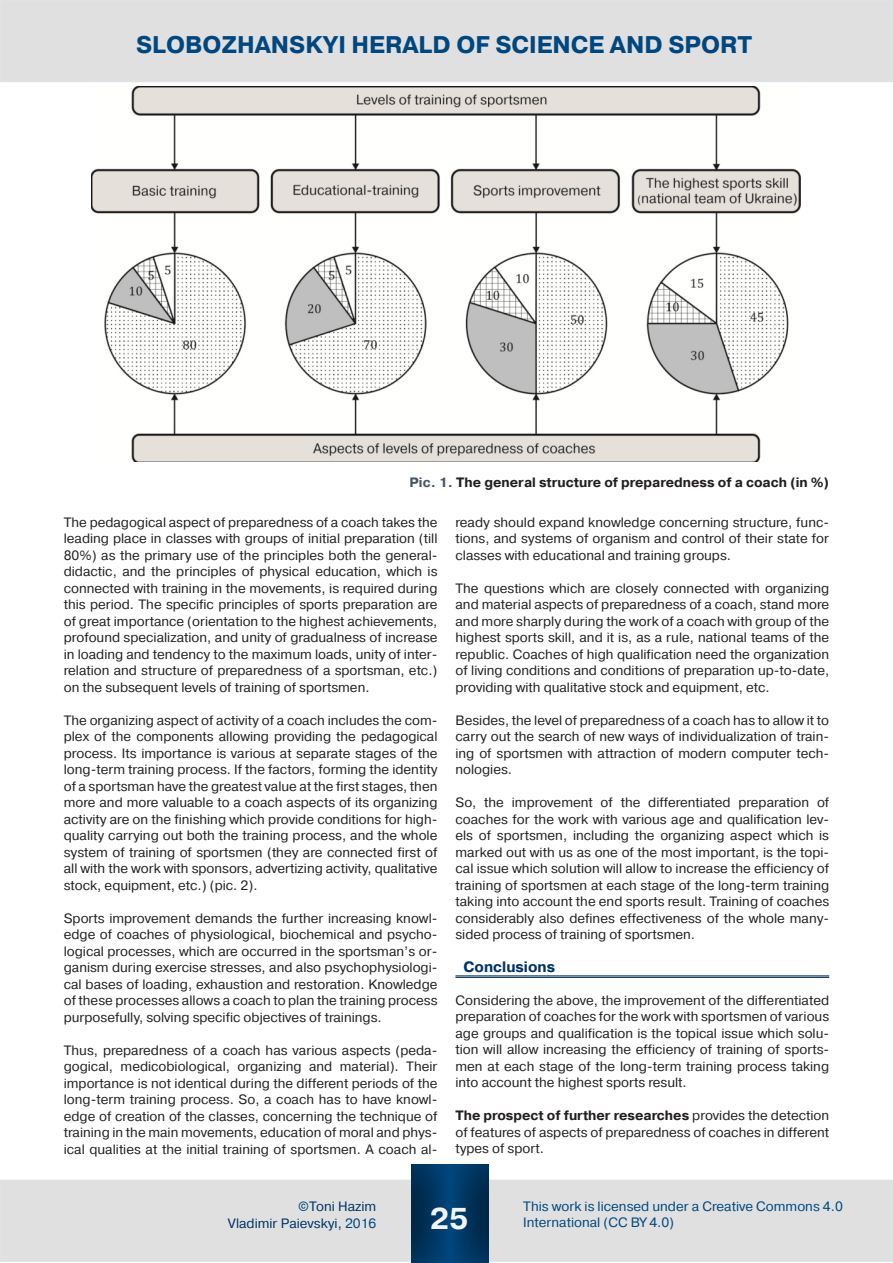
<style>
.page{position:relative;width:893px;height:1263px;background:#fff}
.page>*{position:absolute;margin:0;border:0;box-sizing:border-box;transform-origin:0 0}
.t1{font:700 30px "Pragmatica C";color:#f3f4f4}
.t2{font:700 24px "Pragmatica C";color:#00477f}
.Обычный__веб__Знак{font:700 15px "Pragmatica C";color:#036}
.Обычный{font:13.5px/16.5px "Pragmatica C";color:#231f20;text-align:justify}
.t3{font:13.5px/16.2px "Pragmatica C";color:#00477f}
.Обычный-2{font:700 13.5px "Pragmatica C";color:#231f20}
.Основной_текст1{font:13.5px "Pragmatica C";color:#036}
.s1{color:#44546a}
.s2{font-weight:700}
.s3{color:#00477f}
</style>
<div class="page">
<div style="left:1px;top:1180px;width:891px;height:81px;background:#e0e0e0"></div>
<div style="left:0;top:1180px;width:893px;height:82px;border:2px solid #e1e2e4"></div>
<svg style="left:411px;top:1164px;width:81px;height:99px;background:#083c66"></svg>
<div style="left:1px;top:1px;width:891px;height:80px;background:#e0e0e0"></div>
<div style="left:0;top:0;width:893px;height:82px;border:2px solid #e1e2e4"></div>
<img style="left:92px;top:87px;width:709px;height:375px">
<hr style="left:455px;top:975px;width:374px;height:1px;background:#036">
<hr style="left:455px;top:977px;width:374px;height:1px;background:#036">
<h2 class="t2" style="left:136px;top:32px;width:618px">Slobozhanskyi herald of science and sport</h2>
<p class="Обычный-2" style="left:410px;top:475px;width:421px"><span class="s1">Pic. 1.</span> The general structure of preparedness of a coach (in %)</p>
<p class="Обычный" style="left:64px;top:514px;width:375px">The pedagogical aspect of preparedness of a coach takes the leading place in classes with groups of initial preparation (till 80%) as the primary use of the principles both the general&shy;didactic, and the principles of physical education, which is connected with training in the movements, is required during this period. The specific principles of sports preparation are of great importance (orientation to the highest achievements, profound specialization, and unity of gradualness of increase in loading and tendency to the maximum loads, unity of inter&shy;relation and structure of preparedness of a sportsman, etc.) on the subsequent levels of training of sportsmen.</p>
<p class="Обычный" style="left:64px;top:712px;width:375px">The organizing aspect of activity of a coach includes the com&shy;plex of the components allowing providing the pedagogical process. Its importance is various at separate stages of the long-term training process. If the factors, forming the identity of a sportsman have the greatest value at the first stages, then more and more valuable to a coach aspects of its organizing activity are on the finishing which provide conditions for high&shy;quality carrying out both the training process, and the whole system of training of sportsmen (they are connected first of all with the work with sponsors, advertizing activity, qualitative stock, equipment, etc.) (pic. 2).</p>
<p class="Обычный" style="left:64px;top:910px;width:375px">Sports improvement demands the further increasing knowl&shy;edge of coaches of physiological, biochemical and psycho&shy;logical processes, which are occurred in the sportsman’s or&shy;ganism during exercise stresses, and also psychophysiologi&shy;cal bases of loading, exhaustion and restoration. Knowledge of these processes allows a coach to plan the training process purposefully, solving specific objectives of trainings.</p>
<p class="Обычный" style="left:64px;top:1042px;width:375px">Thus, preparedness of a coach has various aspects (peda&shy;gogical, medicobiological, organizing and material). Their importance is not identical during the different periods of the long-term training process. So, a coach has to have knowl&shy;edge of creation of the classes, concerning the technique of training in the main movements, education of moral and phys&shy;ical qualities at the initial training of sportsmen. A coach al-</p>
<p class="Обычный" style="left:455px;top:514px;width:375px">ready should expand knowledge concerning structure, func&shy;tions, and systems of organism and control of their state for classes with educational and training groups.</p>
<p class="Обычный" style="left:455px;top:580px;width:375px">The questions which are closely connected with organizing and material aspects of preparedness of a coach, stand more and more sharply during the work of a coach with group of the highest sports skill, and it is, as a rule, national teams of the republic. Coaches of high qualification need the organization of living conditions and conditions of preparation up-to-date, providing with qualitative stock and equipment, etc.</p>
<p class="Обычный" style="left:455px;top:712px;width:375px">Besides, the level of preparedness of a coach has to allow it to carry out the search of new ways of individualization of train&shy;ing of sportsmen with attraction of modern computer tech&shy;nologies.</p>
<p class="Обычный" style="left:455px;top:794px;width:375px">So, the improvement of the differentiated preparation of coaches for the work with various age and qualification lev&shy;els of sportsmen, including the organizing aspect which is marked out with us as one of the most important, is the topi&shy;cal issue which solution will allow to increase the efficiency of training of sportsmen at each stage of the long-term training taking into account the end sports result. Training of coaches considerably also defines effectiveness of the whole many&shy;sided process of training of sportsmen.</p>
<p class="Обычный__веб__Знак" style="left:464px;top:959px;width:93px">Conclusions</p>
<p class="Обычный" style="left:455px;top:992px;width:375px">Considering the above, the improvement of the differentiated preparation of coaches for the work with sportsmen of various age groups and qualification is the topical issue which solu&shy;tion will allow increasing the efficiency of training of sports&shy;men at each stage of the long-term training process taking into account the highest sports result.</p>
<p class="Обычный" style="left:455px;top:1107px;width:375px"><span class="s2">The prospect of further researches</span> provides the detection of features of aspects of preparedness of coaches in different types of sport.</p>
<p class="Основной_текст1" style="left:298px;top:1199px;width:80px"><span class="s3">©</span>Toni Hazim</p>
<p class="Основной_текст1" style="left:228px;top:1216px;width:150px">Vladimir Paievskyi, <span class="s3">2016</span></p>
<h1 class="t1" style="left:430px;top:1202px;width:40px">25</h1>
<p class="t3" style="left:523px;top:1198px;width:321px">This work is licensed under a Creative Commons 4.0<br>International (CC BY 4.0)</p>
</div>
